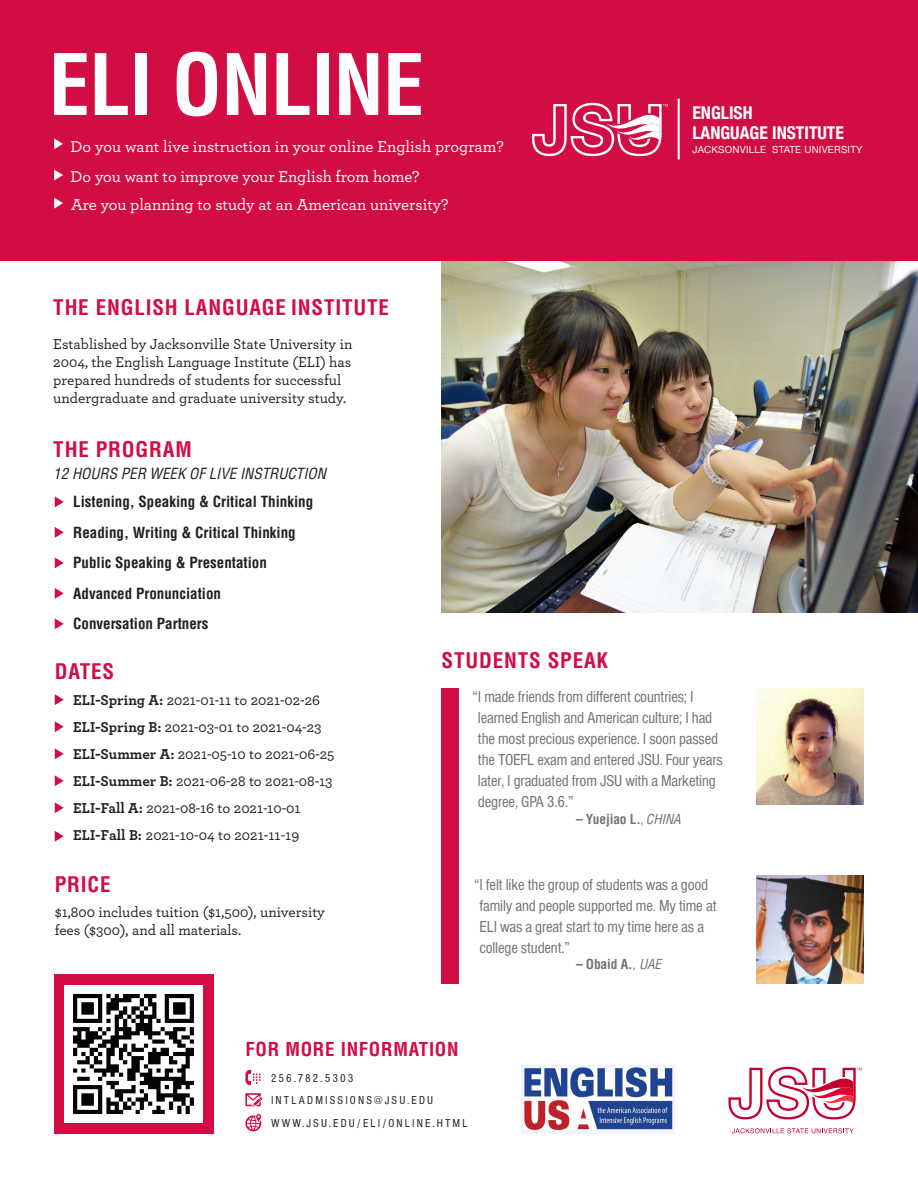
<style>
.page{position:relative;width:918px;height:1188px;background:#fff}
.page>*{position:absolute;margin:0;border:0;box-sizing:border-box;transform-origin:0 0}
.t1{font:700 condensed 82.5px "Helvetica";letter-spacing:-.01em;color:#fff}
.t2{font:700 condensed 21px "Helvetica";letter-spacing:.04em;color:#d20d44}
.t3{font:700 condensed 18.75px "Helvetica";letter-spacing:.04em;color:#d20d44}
.t4{font:700 condensed 17.7px/19.6px "Helvetica Neue";color:#fff}
.t5{font:condensed 16.5px/21px "Helvetica";letter-spacing:-.01em;color:#777273}
.t6{font:500 16.5px/28px "Archer";color:#fff}
.t7{font:500 15px/27.2px "Archer";color:#231f20}
.t8{font:700 condensed 15px/30.3px "Helvetica";color:#231f20}
.t9{font:italic condensed 15px "Helvetica";color:#231f20}
.t10{font:700 condensed 13.5px "Helvetica";letter-spacing:-.01em;color:#777273}
.t11{font:condensed 12px/23px "Helvetica";letter-spacing:.175em;color:#231f20}
.t12{font:9.75px "Helvetica Neue";letter-spacing:.02em;color:#fff}
.s1{font-weight:700}
.s2{font-weight:400}
.s3{font-weight:400;font-style:italic}
</style>
<div class="page">
<img style="left:442px;top:261px;width:476px;height:351px">
<div style="left:0;top:0;width:918px;height:261px;background:#d20d44"></div>
<svg style="left:532px;top:103px;width:136px;height:53px"></svg>
<hr style="left:678px;top:99px;width:2px;height:60px;background:#fff">
<svg style="left:55px;top:496px;width:9px;height:11px"></svg>
<svg style="left:55px;top:527px;width:9px;height:11px"></svg>
<svg style="left:55px;top:557px;width:9px;height:11px"></svg>
<svg style="left:55px;top:588px;width:9px;height:11px"></svg>
<svg style="left:55px;top:618px;width:9px;height:11px"></svg>
<div style="left:54px;top:974px;width:159px;height:159px;background:#d20d44"></div>
<img style="left:65px;top:985px;width:138px;height:137px">
<svg style="left:245px;top:1093px;width:18px;height:13px"></svg>
<svg style="left:245px;top:1114px;width:16px;height:17px"></svg>
<svg style="left:245px;top:1070px;width:16px;height:15px"></svg>
<img style="left:522px;top:1066px;width:152px;height:67px">
<svg style="left:54px;top:170px;width:9px;height:11px"></svg>
<svg style="left:54px;top:198px;width:9px;height:11px"></svg>
<svg style="left:54px;top:138px;width:9px;height:11px"></svg>
<svg style="left:55px;top:694px;width:9px;height:11px"></svg>
<svg style="left:55px;top:721px;width:9px;height:11px"></svg>
<svg style="left:55px;top:748px;width:9px;height:11px"></svg>
<svg style="left:55px;top:775px;width:9px;height:11px"></svg>
<svg style="left:55px;top:802px;width:9px;height:11px"></svg>
<svg style="left:55px;top:831px;width:9px;height:11px"></svg>
<svg style="left:732px;top:1128px;width:122px;height:5px"></svg>
<svg style="left:728px;top:1067px;width:134px;height:52px"></svg>
<div style="left:442px;top:688px;width:17px;height:296px;background:#d20d44"></div>
<img style="left:756px;top:688px;width:107px;height:116px">
<img style="left:756px;top:876px;width:107px;height:108px">
<h1 class="t1" style="left:49px;top:35px;width:377px">ELI ONLINE</h1>
<p class="t6" style="left:71px;top:131px;width:435px">Do you want live instruction in your online English program?</p>
<p class="t6" style="left:71px;top:162px;width:380px">Do you want to improve your English from home?<br>Are you planning to study at an American university?</p>
<h2 class="t2" style="left:53px;top:295px;width:337px">THE ENGLISH LANGUAGE INSTITUTE</h2>
<p class="t7" style="left:53px;top:334px;width:301px;line-height:18px">Established by Jacksonville State University in 2004, the English Language Institute (ELI) has prepared hundreds of students for successful undergraduate and graduate university study.</p>
<h2 class="t2" style="left:53px;top:437px;width:140px">THE PROGRAM</h2>
<p class="t9" style="left:53px;top:465px;width:274px">12 HOURS PER WEEK OF LIVE INSTRUCTION</p>
<p class="t8" style="left:73px;top:487px;width:242px">Listening, Speaking &amp; Critical Thinking<br>Reading, Writing &amp; Critical Thinking<br>Public Speaking &amp; Presentation<br>Advanced Pronunciation<br>Conversation Partners</p>
<p class="t4" style="left:692px;top:102px;width:153px">ENGLISH<br>LANGUAGE INSTITUTE</p>
<p class="t12" style="left:692px;top:142px;width:172px">JACKSONVILLE STATE UNIVERSITY</p>
<h2 class="t2" style="left:55px;top:658px;width:61px">DATES</h2>
<p class="t7" style="left:73px;top:685px;width:263px"><span class="s1">ELI-Spring A:</span> 2021-01-11 to 2021-02-26<br><span class="s1">ELI-Spring B:</span> 2021-03-01 to 2021-04-23<br><span class="s1">ELI-Summer A:</span> 2021-05-10 to 2021-06-25<br><span class="s1">ELI-Summer B:</span> 2021-06-28 to 2021-08-13<br><span class="s1">ELI-Fall A:</span> 2021-08-16 to 2021-10-01<br><span class="s1">ELI-Fall B:</span> 2021-10-04 to 2021-11-19</p>
<h2 class="t2" style="left:55px;top:872px;width:57px">PRICE</h2>
<p class="t7" style="left:55px;top:902px;width:272px;line-height:18px">$1,800 includes tuition ($1,500), university fees ($300), and all materials.</p>
<h2 class="t2" style="left:442px;top:647px;width:168px">STUDENTS SPEAK</h2>
<p class="t5" style="left:478px;top:687px;width:246px;text-indent:-5px">“I made friends from different countries; I learned English and American culture; I had the most precious experience. I soon passed the TOEFL exam and entered JSU. Four years later, I graduated from JSU with a Marketing degree, GPA 3.6.”</p>
<p class="t10" style="left:576px;top:811px;width:106px">– Yuejiao L.<span class="s2">,</span> <span class="s3">CHINA</span></p>
<p class="t5" style="left:479px;top:875px;width:239px;text-indent:-5px">“I felt like the group of students was a good family and people supported me. My time at ELI was a great start to my time here as a college student.”</p>
<p class="t10" style="left:576px;top:956px;width:87px">– Obaid A.<span class="s3">, UAE</span></p>
<p class="t3" style="left:245px;top:1038px;width:215px">FOR MORE INFORMATION</p>
<p class="t11" style="left:271px;top:1067px;width:198px">256.782.5303<br>INTLADMISSIONS@JSU.EDU<br>WWW.JSU.EDU/ELI/ONLINE.HTML</p>
</div>
